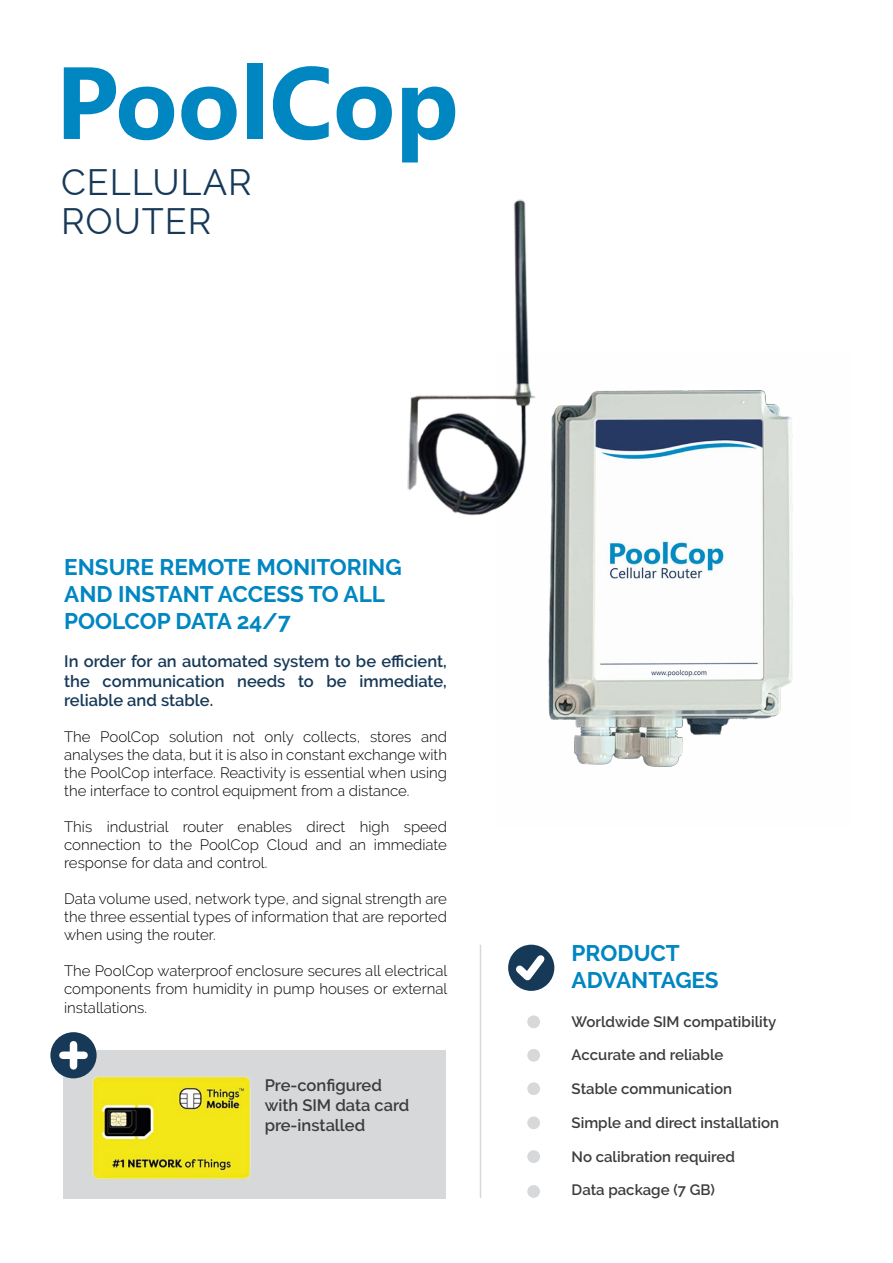
<style>
.page{position:relative;width:893px;height:1263px;background:#fff}
.page>*{position:absolute;margin:0;border:0;box-sizing:border-box;transform-origin:0 0}
.t1{font:700 102.3px "Segoe UI";color:#0086c1}
.t2{font:36px/39px "Raleway";letter-spacing:.025em;color:#173958}
.t3{font:700 22.5px/27px "Raleway";color:#0086c1}
.t4{font:600 16.5px/19.8px "Raleway";color:#173958;text-align:justify}
.t5{font:600 16.5px/19.8px "Raleway";color:#3c3c3b}
.t6{font:300 15px/18px "Raleway";color:#000;text-align:justify}
.t7{font:600 15px "Raleway";color:#3c3c3b}
</style>
<div class="page">
<div style="left:508px;top:945px;width:46px;height:46px;background:#173958;border-radius:50%"></div>
<svg style="left:509px;top:948px;width:42px;height:40px"></svg>
<div style="left:527px;top:1185px;width:13px;height:13px;background:#d7d8da;border-radius:50%"></div>
<div style="left:527px;top:1150px;width:13px;height:13px;background:#d7d8da;border-radius:50%"></div>
<div style="left:527px;top:1116px;width:13px;height:13px;background:#d7d8da;border-radius:50%"></div>
<div style="left:527px;top:1082px;width:13px;height:13px;background:#d7d8da;border-radius:50%"></div>
<div style="left:527px;top:1049px;width:13px;height:13px;background:#d7d8da;border-radius:50%"></div>
<div style="left:527px;top:1015px;width:13px;height:13px;background:#d7d8da;border-radius:50%"></div>
<hr style="left:480px;top:945px;width:1px;height:253px;background:#d7d8da">
<img style="left:407px;top:199px;width:122px;height:317px">
<div style="left:63px;top:1050px;width:383px;height:149px;background:#d7d8da"></div>
<div style="left:50px;top:1032px;width:47px;height:46px;background:#173958;border-radius:50%"></div>
<div style="left:70px;top:1045px;width:7px;height:21px;background:#fff"></div>
<div style="left:63px;top:1051px;width:21px;height:8px;background:#fff"></div>
<img style="left:81px;top:1069px;width:170px;height:109px">
<img style="left:495px;top:354px;width:298px;height:413px">
<h1 class="t1" style="left:56px;top:6px;width:405px">PoolCop</h1>
<h2 class="t2" style="left:61px;top:163px;width:192px">CELLULAR<br>ROUTER</h2>
<h3 class="t3" style="left:64px;top:554px;width:339px">ENSURE REMOTE MONITORING<br>AND INSTANT ACCESS TO ALL<br>POOLCOP DATA 24/7</h3>
<p class="t4" style="left:64px;top:651px;width:384px">In order for an automated system to be efficient, the communication needs to be immediate, reliable and stable.</p>
<p class="t6" style="left:64px;top:728px;width:384px">The PoolCop solution not only collects, stores and analyses the data, but it is also in constant exchange with the PoolCop interface. Reactivity is essential when using the interface to control equipment from a distance.</p>
<p class="t6" style="left:64px;top:818px;width:384px">This industrial router enables direct high speed connection to the PoolCop Cloud and an immediate response for data and control.</p>
<p class="t6" style="left:64px;top:890px;width:384px">Data volume used, network type, and signal strength are the three essential types of information that are reported when using the router.</p>
<p class="t6" style="left:64px;top:962px;width:385px">The PoolCop waterproof enclosure secures all electrical components from humidity in pump houses or external installations.</p>
<p class="t5" style="left:265px;top:1075px;width:146px">Pre-configured with SIM data card pre-installed</p>
<h3 class="t3" style="left:572px;top:939px;width:148px">PRODUCT<br>ADVANTAGES</h3>
<p class="t7" style="left:572px;top:1013px;width:206px">Worldwide SIM compatibility</p>
<p class="t7" style="left:572px;top:1046px;width:153px">Accurate and reliable</p>
<p class="t7" style="left:572px;top:1080px;width:162px">Stable communication</p>
<p class="t7" style="left:572px;top:1114px;width:209px">Simple and direct installation</p>
<p class="t7" style="left:572px;top:1148px;width:165px">No calibration required</p>
<p class="t7" style="left:572px;top:1181px;width:145px">Data package (7 GB)</p>
</div>
